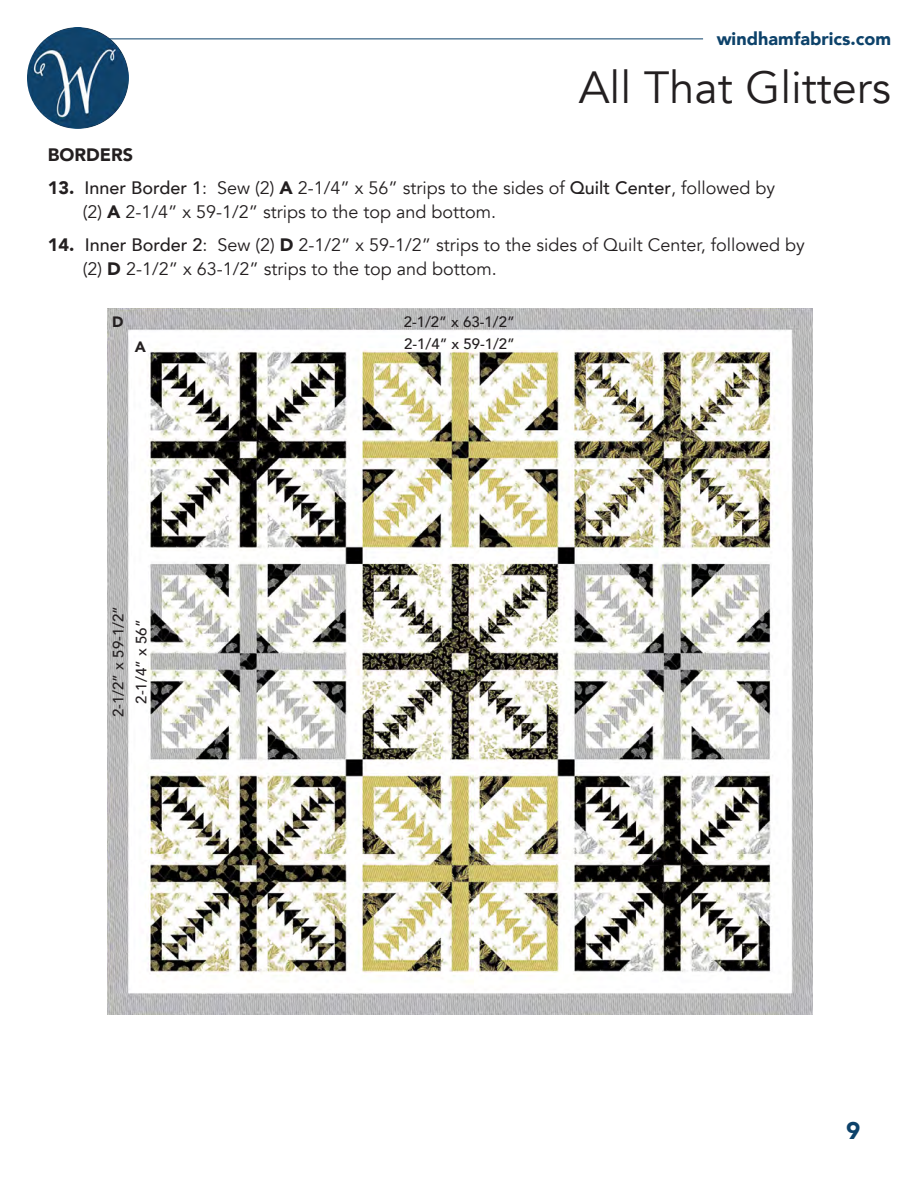
<style>
.page{position:relative;width:918px;height:1188px;background:#fff}
.page>*{position:absolute;margin:0;border:0;box-sizing:border-box;transform-origin:0 0}
.t1{font:45px "Avenir";color:#231f20}
.t2{font:900 24px "Avenir";color:#0d426a}
.t3{font:18px/24px "Avenir";color:#231f20}
.t4{font:900 18px "Avenir";color:#0d426a}
.t5{font:900 18px "Avenir";color:#231f20}
.t6{font:500 15px "Avenir";color:#231f20}
.t7{font:900 15px "Avenir";color:#231f20}
.s1{font-weight:900}
.s2{font-weight:500}
</style>
<div class="page">
<img style="left:27px;top:27px;width:102px;height:102px;border-radius:51px">
<hr style="left:109px;top:39px;width:594px;height:1px;background:#0d426a">
<img style="left:107px;top:309px;width:705px;height:705px">
<p class="t4" style="left:717px;top:23px;width:176px">windhamfabrics.com</p>
<h1 class="t1" style="left:579px;top:61px;width:314px">All That Glitters</h1>
<p class="t5" style="left:48px;top:140px;width:87px">BORDERS</p>
<p class="t3" style="left:83px;top:176px;width:694px;text-indent:-35px"><span class="s1">13.</span> <span class="s2">Inner Border 1</span>: Sew (2) <span class="s1">A</span> 2-1/4” x 56” strips to the sides of <span class="s2">Quilt Center</span>, followed by (2) <span class="s1">A</span> 2-1/4” x 59-1/2” strips to the top and bottom.</p>
<p class="t3" style="left:83px;top:233px;width:724px;text-indent:-35px"><span class="s1">14.</span> <span class="s2">Inner Border 2</span>: Sew (2) <span class="s1">D</span> 2-1/2” x 59-1/2” strips to the sides of Quilt Center, followed by (2) <span class="s1">D</span> 2-1/2” x 63-1/2” strips to the top and bottom.</p>
<p class="t7" style="left:112px;top:309px;width:13px">D</p>
<p class="t6" style="left:404px;top:309px;width:113px">2-1/2” x 63-1/2”</p>
<p class="t7" style="left:135px;top:334px;width:13px">A</p>
<p class="t6" style="left:404px;top:331px;width:112px">2-1/4” x 59-1/2”</p>
<p class="t6" style="left:105px;top:717px;width:113px;rotate:-90deg">2-1/2” x 59-1/2”</p>
<p class="t6" style="left:128px;top:704px;width:85px;rotate:-90deg">2-1/4” x 56”</p>
<h2 class="t2" style="left:846px;top:1110px;width:16px">9</h2>
</div>
